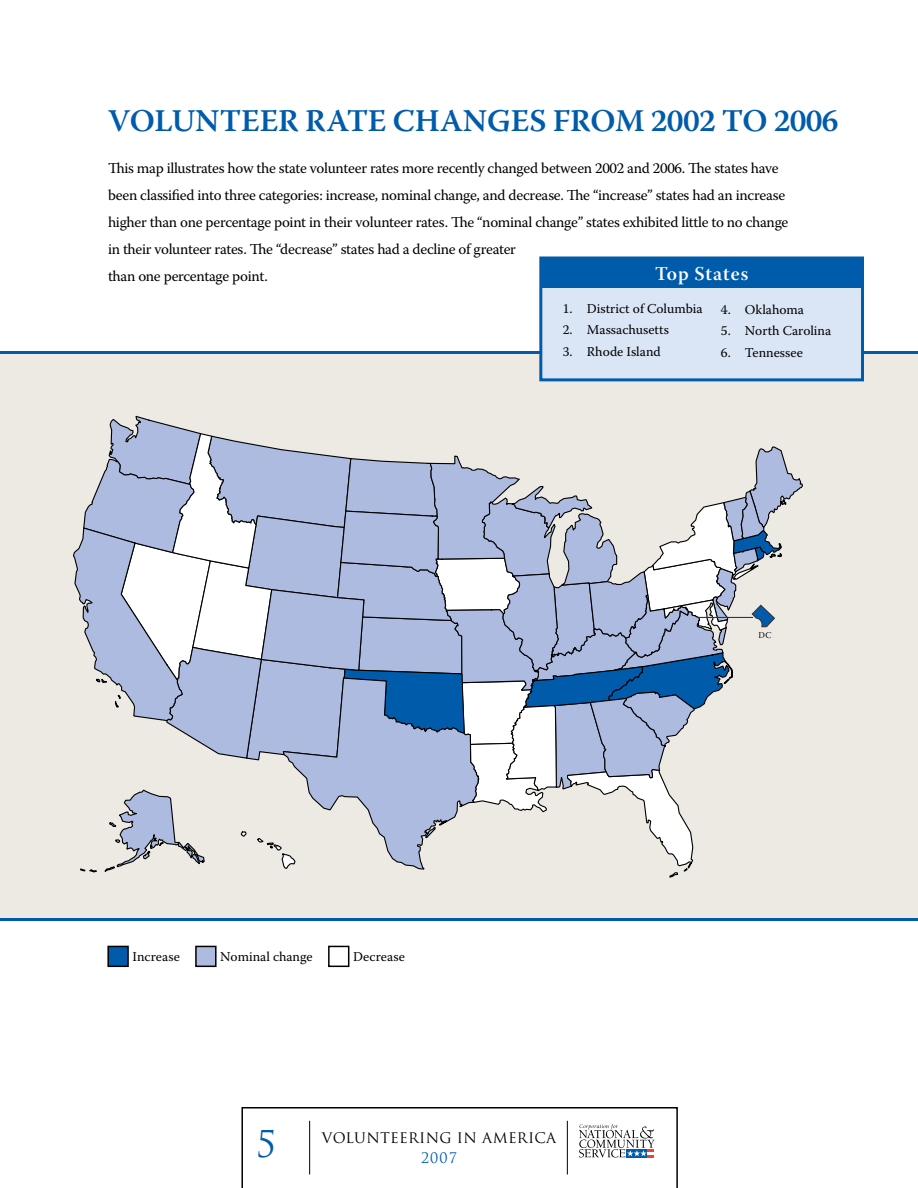
<style>
.page{position:relative;width:918px;height:1188px;background:#fff}
.page>*{position:absolute;margin:0;border:0;box-sizing:border-box;transform-origin:0 0}
.t1{font:36px "Trajan Pro";color:#005cab}
.t2{font:600 31.5px "Warnock Pro";letter-spacing:-.015em;color:#005cab}
.t3{font:19.5px "Warnock Pro Semibold Subh";letter-spacing:.05em;color:#fff}
.t4{font:15px/27px "Warnock Pro";letter-spacing:-.02em;color:#000}
.t5{font:14.25px "Trajan Pro";letter-spacing:.02em;color:#000}
.t6{font:14.25px "Trajan Pro";color:#005cab}
.t7{font:13.5px "Warnock Pro";color:#000}
.t8{font:8.85px "Warnock Pro Subh";color:#000}
</style>
<div class="page">
<svg style="left:241px;top:1107px;width:437px;height:81px"></svg>
<hr style="left:309px;top:1121px;width:1px;height:53px;background:#000">
<hr style="left:567px;top:1121px;width:1px;height:53px;background:#000">
<div style="left:0;top:351px;width:918px;height:567px;background:#ede9e3"></div>
<svg style="left:73px;top:416px;width:730px;height:462px"></svg>
<hr style="left:0;top:351px;width:918px;height:3px;background:#005cab">
<hr style="left:0;top:918px;width:918px;height:3px;background:#005cab">
<div style="left:108px;top:946px;width:20px;height:20px;background:#005cab"></div>
<div style="left:107px;top:946px;width:22px;height:21px;border:2px solid #000"></div>
<div style="left:196px;top:946px;width:20px;height:20px;background:#aebbe0"></div>
<div style="left:195px;top:946px;width:22px;height:21px;border:2px solid #000"></div>
<div style="left:328px;top:946px;width:21px;height:21px;border:2px solid #000"></div>
<div style="left:541px;top:258px;width:321px;height:122px;background:#dae5f5"></div>
<div style="left:539px;top:256px;width:325px;height:125px;border:3px solid #005cab"></div>
<div style="left:541px;top:257px;width:321px;height:31px;background:#005cab"></div>
<h2 class="t2" style="left:108px;top:102px;width:45px">VOLUN</h2>
<h2 class="t2" style="left:220px;top:102px;width:42px">TEER</h2>
<h2 class="t2" style="left:305px;top:102px;width:111px">RATECHANGES</h2>
<h2 class="t2" style="left:553px;top:102px;width:287px">FROM 2002 TO 2006</h2>
<p class="t4" style="left:108px;top:154px;width:682px">This map illustrates how the state volunteer rates more recently changed between 2002 and 2006. The states have been classified into three categories: increase, nominal change, and decrease. The “increase” states had an increase higher than one percentage point in their volunteer rates. The “nominal change” states exhibited little to no change in their volunteer rates. The “decrease” states had a decline of greater<br>than one percentage point.</p>
<h3 class="t3" style="left:655px;top:262px;width:95px">Top States</h3>
<p class="t7" style="left:563px;top:300px;width:141px">1. District of Columbia</p>
<p class="t7" style="left:563px;top:322px;width:108px">2. Massachusetts</p>
<p class="t7" style="left:563px;top:343px;width:99px">3. Rhode Island</p>
<p class="t7" style="left:721px;top:301px;width:85px">4. Oklahoma</p>
<p class="t7" style="left:721px;top:323px;width:112px">5. North Carolina</p>
<p class="t7" style="left:721px;top:344px;width:84px">6. Tennessee</p>
<p class="t8" style="left:759px;top:630px;width:14px">DC</p>
<p class="t7" style="left:133px;top:948px;width:49px">Increase</p>
<p class="t7" style="left:220px;top:948px;width:94px">Nominal change</p>
<p class="t7" style="left:353px;top:948px;width:53px">Decrease</p>
<h1 class="t1" style="left:256px;top:1121px;width:22px">5</h1>
<p class="t5" style="left:322px;top:1129px;width:236px">VOLUNTEERING IN AMERICA</p>
<p class="t6" style="left:421px;top:1149px;width:37px">2007</p>
</div>
